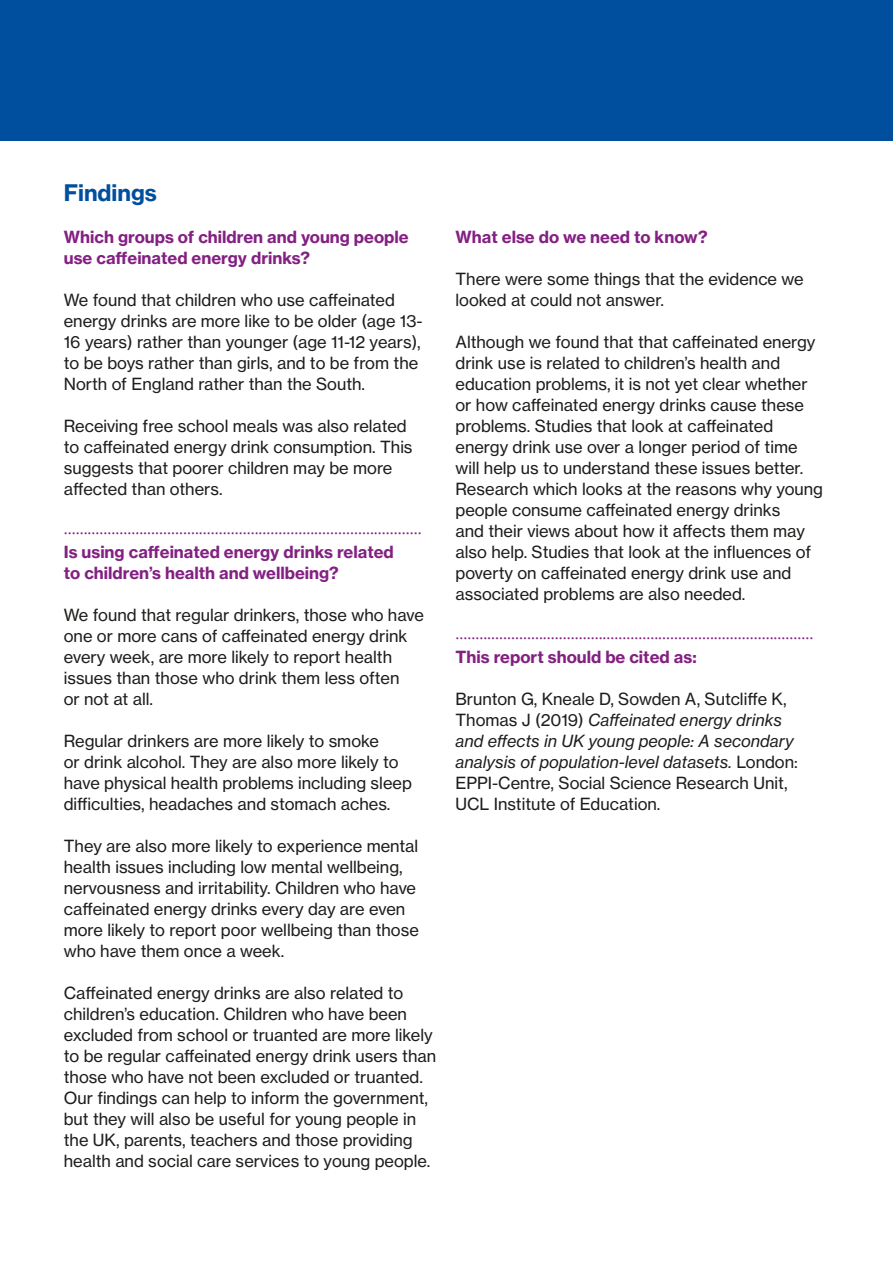
<style>
.page{position:relative;width:893px;height:1263px;background:#fff}
.page>*{position:absolute;margin:0;border:0;box-sizing:border-box;transform-origin:0 0}
.B_Head{font:22.5px "N Haas Grotesk TX Pro 75 Bd";color:#004f9f}
.Body{font:16.5px/21px "N Haas Grotesk TX Pro 55 Rg";color:#1d1d1b}
.C_Head{font:16.5px "Tisa Sans Pro";color:#832082}
.C_Head-2{font:16.5px/21px "N Haas Grotesk TX Pro 75 Bd";color:#832082}
.s1{font-family:"N Haas Grotesk TX Pro 56 It"}
</style>
<div class="page">
<div style="left:0;top:0;width:893px;height:140px;background:#004f9f"></div>
<p class="B_Head" style="left:64px;top:179px;width:95px">Findings</p>
<p class="C_Head-2" style="left:64px;top:226px;width:346px">Which groups of children and young people use caffeinated energy drinks?</p>
<p class="Body" style="left:64px;top:289px;width:360px">We found that children who use caffeinated energy drinks are more like to be older (age 13- 16 years) rather than younger (age 11-12 years), to be boys rather than girls, and to be from the North of England rather than the South.</p>
<p class="Body" style="left:64px;top:415px;width:350px">Receiving free school meals was also related to caffeinated energy drink consumption. This suggests that poorer children may be more affected than others.</p>
<p class="C_Head" style="left:64px;top:517px;width:359px">..........................................................................................</p>
<p class="C_Head-2" style="left:64px;top:541px;width:332px">Is using caffeinated energy drinks related to children’s health and wellbeing?</p>
<p class="Body" style="left:64px;top:604px;width:362px">We found that regular drinkers, those who have one or more cans of caffeinated energy drink every week, are more likely to report health issues than those who drink them less often<br>or not at all.</p>
<p class="Body" style="left:64px;top:730px;width:350px">Regular drinkers are more likely to smoke<br>or drink alcohol. They are also more likely to have physical health problems including sleep difficulties, headaches and stomach aches.</p>
<p class="Body" style="left:64px;top:835px;width:357px">They are also more likely to experience mental health issues including low mental wellbeing, nervousness and irritability. Children who have caffeinated energy drinks every day are even more likely to report poor wellbeing than those who have them once a week.</p>
<p class="Body" style="left:64px;top:982px;width:374px">Caffeinated energy drinks are also related to children’s education. Children who have been excluded from school or truanted are more likely to be regular caffeinated energy drink users than those who have not been excluded or truanted.</p>
<p class="Body" style="left:64px;top:1087px;width:368px">Our findings can help to inform the government, but they will also be useful for young people in the UK, parents, teachers and those providing health and social care services to young people.</p>
<p class="C_Head-2" style="left:455px;top:226px;width:254px">What else do we need to know?</p>
<p class="Body" style="left:455px;top:268px;width:350px">There were some things that the evidence we looked at could not answer.</p>
<p class="Body" style="left:455px;top:331px;width:369px">Although we found that that caffeinated energy drink use is related to children’s health and education problems, it is not yet clear whether or how caffeinated energy drinks cause these problems. Studies that look at caffeinated energy drink use over a longer period of time will help us to understand these issues better.<br>Research which looks at the reasons why young people consume caffeinated energy drinks<br>and their views about how it affects them may also help. Studies that look at the influences of poverty on caffeinated energy drink use and associated problems are also needed.</p>
<p class="C_Head" style="left:455px;top:622px;width:359px">..........................................................................................</p>
<p class="C_Head-2" style="left:455px;top:646px;width:243px">This report should be cited as:</p>
<p class="Body" style="left:455px;top:688px;width:344px">Brunton G, Kneale D, Sowden A, Sutcliffe K, Thomas J (2019) <span class="s1">Caffeinated energy drinks and effects in UK young people: A secondary analysis of population-level datasets.</span> London:<br>EPPI-Centre, Social Science Research Unit, UCL Institute of Education.</p>
</div>
